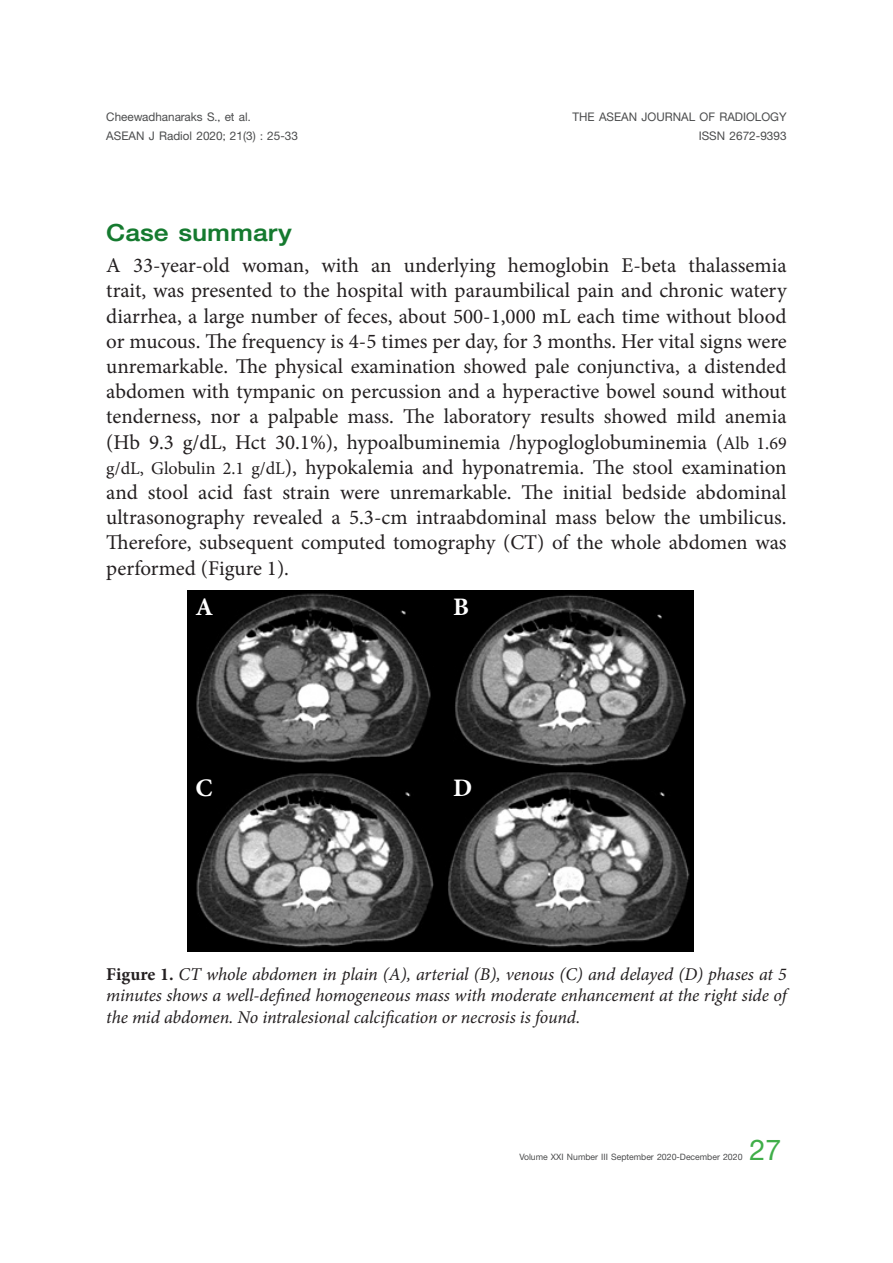
<style>
.page{position:relative;width:893px;height:1263px;background:#fff}
.page>*{position:absolute;margin:0;border:0;box-sizing:border-box;transform-origin:0 0}
.t1{font:700 43.5px "PSL Kanda Pro";color:#40ae49}
.t2{font:36px "PSL Kanda Modern Extra Pro";color:#157a2f;scale:1.09 1}
.t3{font:700 25.2px "Minion Pro";color:#fff}
.t4{font:21px/25.2px "Minion Pro";color:#231f20;text-align:justify}
.t5{font:italic 18px/21.6px "Minion Pro";letter-spacing:-.01em;color:#231f20;text-align:justify}
.t6{font:700 18px/18.9px "PSL Kanda Pro";color:#4b4c4d}
.t7{font:700 13.35px "PSL Kanda Pro";color:#4b4c4d}
.s1{font-size:18px}
.s2{font-weight:700;font-style:normal}
</style>
<div class="page">
<img style="left:188px;top:590px;width:505px;height:361px">
<p class="t6" style="left:106px;top:107px;width:193px">Cheewadhanaraks S., et al.<br>ASEAN J Radiol 2020; 21(3) : 25-33</p>
<h2 class="t2" style="left:106px;top:213px;width:172px">Case summary</h2>
<p class="t6" style="left:572px;top:107px;width:216px">THE ASEAN JOURNAL OF RADIOLOGY</p>
<p class="t6" style="left:699px;top:126px;width:89px">ISSN 2672-9393</p>
<p class="t4" style="left:106px;top:253px;width:682px">A 33-year-old woman, with an underlying hemoglobin E-beta thalassemia trait, was presented to the hospital with paraumbilical pain and chronic watery diarrhea, a large number of feces, about 500-1,000 mL each time without blood or mucous. The frequency is 4-5 times per day, for 3 months. Her vital signs were unremarkable. The physical examination showed pale conjunctiva, a distended abdomen with tympanic on percussion and a hyperactive bowel sound without tenderness, nor a palpable mass. The laboratory results showed mild anemia (Hb 9.3 g/dL, Hct 30.1%), hypoalbuminemia /hypogloglobuminemia (<span class="s1">Alb 1.69 g/dL, Globulin 2.1 g/dL</span>), hypokalemia and hyponatremia. The stool examination and stool acid fast strain were unremarkable. The initial bedside abdominal ultrasonography revealed a 5.3-cm intraabdominal mass below the umbilicus.<br>Therefore, subsequent computed tomography (CT) of the whole abdomen was performed (Figure 1).</p>
<p class="t3" style="left:196px;top:589px;width:19px">A</p>
<p class="t3" style="left:196px;top:770px;width:19px">C</p>
<p class="t3" style="left:453px;top:589px;width:18px">B</p>
<p class="t3" style="left:453px;top:770px;width:21px">D</p>
<p class="t5" style="left:106px;top:963px;width:682px"><span class="s2">Figure 1.</span> CT whole abdomen in plain (A), arterial (B), venous (C) and delayed (D) phases at 5 minutes shows a well-defined homogeneous mass with moderate enhancement at the right side of the mid abdomen. No intralesional calcification or necrosis is found.</p>
<h1 class="t1" style="left:749px;top:1125px;width:33px">27</h1>
<p class="t7" style="left:519px;top:1149px;width:225px">Volume XXI Number III September 2020-December 2020</p>
</div>
